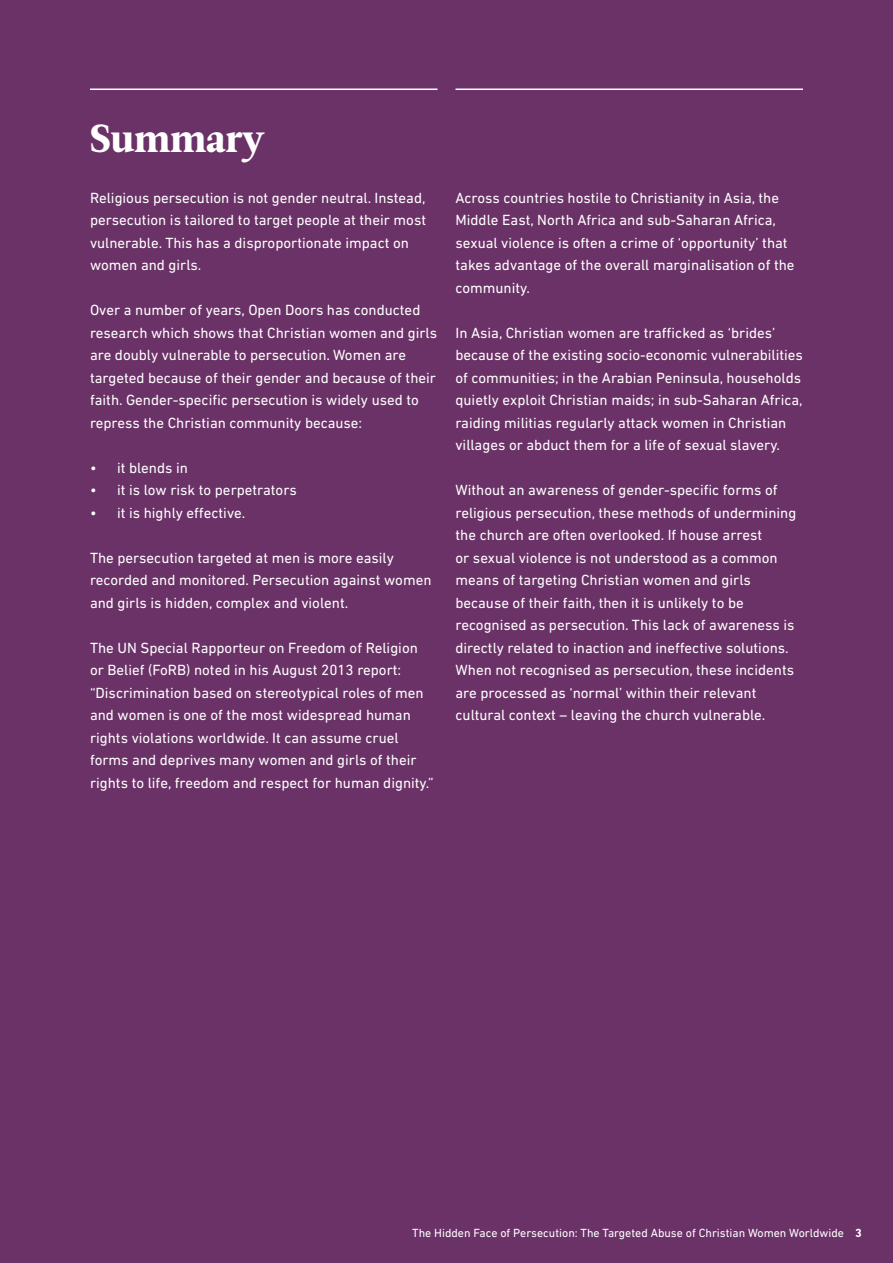
<style>
.page{position:relative;width:893px;height:1263px;background:#6b3267}
.page>*{position:absolute;margin:0;border:0;box-sizing:border-box;transform-origin:0 0}
.t1{font:39px "Leitura News Roman 4";color:#fff}
.t2{font:15px/22.5px "DIN Next LT Pro";color:#fff}
.t3{font:12px "DIN Next LT Pro";color:#fff}
.s1{font-weight:700}
</style>
<div class="page">
<hr style="left:90px;top:89px;width:347px;height:1px;background:#fff">
<hr style="left:455px;top:89px;width:348px;height:1px;background:#fff">
<h1 class="t1" style="left:90px;top:115px;width:176px">Summary</h1>
<p class="t2" style="left:90px;top:186px;width:338px">Religious persecution is not gender neutral. Instead, persecution is tailored to target people at their most vulnerable. This has a disproportionate impact on women and girls.</p>
<p class="t2" style="left:90px;top:298px;width:349px">Over a number of years, Open Doors has conducted research which shows that Christian women and girls are doubly vulnerable to persecution. Women are targeted because of their gender and because of their faith. Gender-specific persecution is widely used to repress the Christian community because:</p>
<p class="t2" style="left:90px;top:456px;width:100px">• it blends in</p>
<p class="t2" style="left:90px;top:478px;width:208px">• it is low risk to perpetrators</p>
<p class="t2" style="left:90px;top:501px;width:157px">• it is highly effective.</p>
<p class="t2" style="left:90px;top:546px;width:343px">The persecution targeted at men is more easily recorded and monitored. Persecution against women and girls is hidden, complex and violent.</p>
<p class="t2" style="left:90px;top:636px;width:345px">The UN Special Rapporteur on Freedom of Religion or Belief (FoRB) noted in his August 2013 report: “Discrimination based on stereotypical roles of men and women is one of the most widespread human rights violations worldwide. It can assume cruel forms and deprives many women and girls of their rights to life, freedom and respect for human dignity.”</p>
<p class="t2" style="left:455px;top:186px;width:341px">Across countries hostile to Christianity in Asia, the Middle East, North Africa and sub-Saharan Africa, sexual violence is often a crime of ‘opportunity’ that takes advantage of the overall marginalisation of the community.</p>
<p class="t2" style="left:455px;top:321px;width:349px">In Asia, Christian women are trafficked as ‘brides’ because of the existing socio-economic vulnerabilities of communities; in the Arabian Peninsula, households quietly exploit Christian maids; in sub-Saharan Africa, raiding militias regularly attack women in Christian villages or abduct them for a life of sexual slavery.</p>
<p class="t2" style="left:455px;top:478px;width:342px">Without an awareness of gender-specific forms of religious persecution, these methods of undermining the church are often overlooked. If house arrest<br>or sexual violence is not understood as a common means of targeting Christian women and girls because of their faith, then it is unlikely to be recognised as persecution. This lack of awareness is directly related to inaction and ineffective solutions.<br>When not recognised as persecution, these incidents are processed as ‘normal’ within their relevant cultural context – leaving the church vulnerable.</p>
<p class="t3" style="left:412px;top:1226px;width:451px">The Hidden Face of Persecution: The Targeted Abuse of Christian Women Worldwide <span class="s1">3</span></p>
</div>
